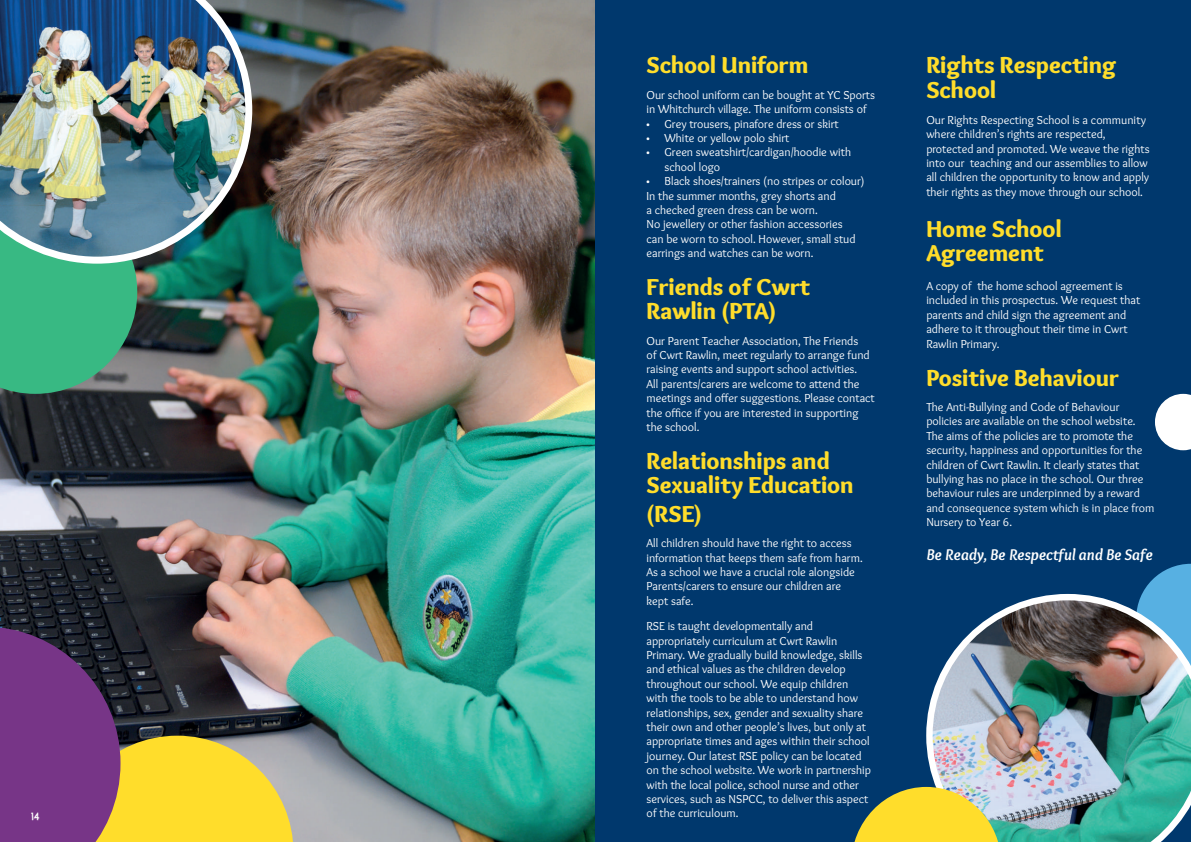
<style>
.page{position:relative;width:1191px;height:842px;background:#fff}
.page>*{position:absolute;margin:0;border:0;box-sizing:border-box;transform-origin:0 0}
.t1{font:900 24px/24px "Overlock";color:#ffdd2b}
.t2{font:italic 700 16px "Overlock";color:#fff}
.t3{font:12px/14.4px "Overlock";color:#fff}
.t4{font:10px "Chelsea Market";color:#fff}
</style>
<div class="page">
<img style="left:0;top:0;width:595px;height:842px">
<svg style="left:0;top:264px;width:137px;height:130px;background:#3dad7f"></svg>
<img style="left:0;top:0;width:252px;height:264px">
<svg style="left:0;top:626px;width:293px;height:216px;background:#8b6a5b"></svg>
<div style="left:595px;top:0;width:596px;height:842px;background:#00386d"></div>
<svg style="left:1142px;top:564px;width:49px;height:30px"></svg>
<svg style="left:1155px;top:394px;width:36px;height:56px;background:#d4dde6"></svg>
<img style="left:926px;top:594px;width:265px;height:248px">
<svg style="left:854px;top:787px;width:147px;height:55px;background:#d1c44d"></svg>
<p class="t4" style="left:31px;top:810px;width:10px">14</p>
<h1 class="t1" style="left:646px;top:53px;width:163px">School Uniform</h1>
<p class="t3" style="left:646px;top:88px;width:230px">Our school uniform can be bought at YC Sports in Whitchurch village. The uniform consists of</p>
<p class="t3" style="left:646px;top:116px;width:194px">• Grey trousers, pinafore dress or skirt</p>
<p class="t3" style="left:646px;top:131px;width:144px">• White or yellow polo shirt</p>
<p class="t3" style="left:664px;top:145px;width:188px;text-indent:-18px">• Green sweatshirt/cardigan/hoodie with school logo</p>
<p class="t3" style="left:646px;top:174px;width:220px">• Black shoes/trainers (no stripes or colour)<br>In the summer months, grey shorts and<br>a checked green dress can be worn.<br>No jewellery or other fashion accessories<br>can be worn to school. However, small stud earrings and watches can be worn.</p>
<h1 class="t1" style="left:646px;top:275px;width:165px">Friends of Cwrt<br>Rawlin (PTA)</h1>
<p class="t3" style="left:646px;top:333px;width:230px">Our Parent Teacher Association, The Friends<br>of Cwrt Rawlin, meet regularly to arrange fund raising events and support school activities.<br>All parents/carers are welcome to attend the meetings and offer suggestions. Please contact the office if you are interested in supporting the school.</p>
<h1 class="t1" style="left:646px;top:448px;width:208px">Relationships and<br>Sexuality Education</h1>
<h1 class="t1" style="left:646px;top:501px;width:58px">(RSE)</h1>
<p class="t3" style="left:646px;top:536px;width:218px">All children should have the right to access information that keeps them safe from harm.<br>As a school we have a crucial role alongside Parents/carers to ensure our children are kept safe.</p>
<p class="t3" style="left:646px;top:619px;width:226px">RSE is taught developmentally and appropriately curriculum at Cwrt Rawlin Primary. We gradually build knowledge, skills and ethical values as the children develop throughout our school. We equip children with the tools to be able to understand how relationships, sex, gender and sexuality share their own and other people’s lives, but only at appropriate times and ages within their school journey. Our latest RSE policy can be located on the school website. We work in partnership with the local police, school nurse and other services, such as NSPCC, to deliver this aspect of the curriculoum.</p>
<h1 class="t1" style="left:926px;top:52px;width:192px;line-height:25px">Rights Respecting<br>School</h1>
<p class="t3" style="left:926px;top:113px;width:225px">Our Rights Respecting School is a community where children’s rights are respected, protected and promoted. We weave the rights into our teaching and our assemblies to allow all children the opportunity to know and apply their rights as they move through our school.</p>
<h1 class="t1" style="left:926px;top:217px;width:137px">Home School<br>Agreement</h1>
<p class="t3" style="left:926px;top:279px;width:215px">A copy of the home school agreement is included in this prospectus. We request that parents and child sign the agreement and adhere to it throughout their time in Cwrt Rawlin Primary.</p>
<h1 class="t1" style="left:926px;top:365px;width:194px">Positive Behaviour</h1>
<p class="t3" style="left:926px;top:400px;width:229px">The Anti-Bullying and Code of Behaviour policies are available on the school website.<br>The aims of the policies are to promote the security, happiness and opportunities for the children of Cwrt Rawlin. It clearly states that bullying has no place in the school. Our three behaviour rules are underpinned by a reward and consequence system which is in place from Nursery to Year 6.</p>
<h2 class="t2" style="left:926px;top:545px;width:228px">Be Ready, Be Respectful and Be Safe</h2>
</div>
